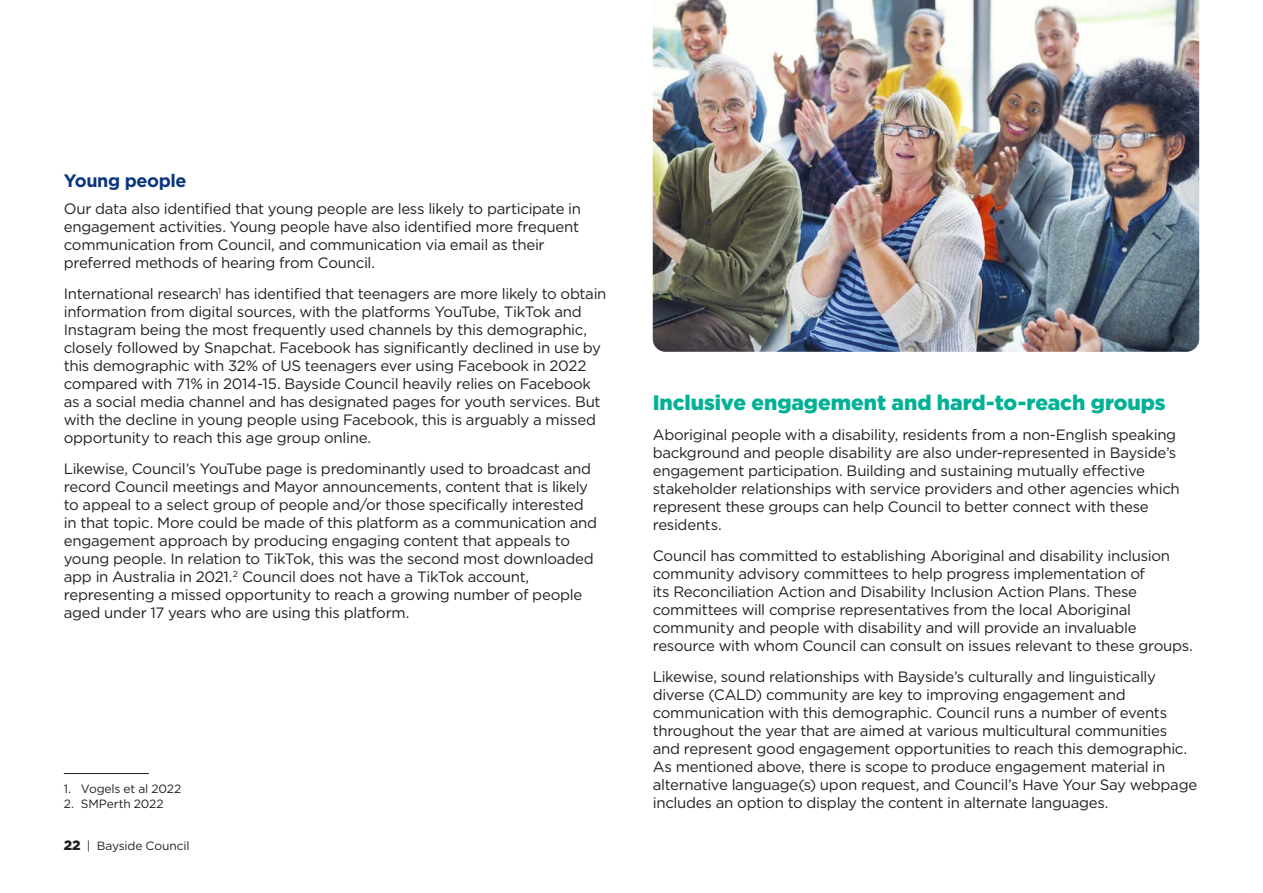
<style>
.page{position:relative;width:1263px;height:893px;background:#fff}
.page>*{position:absolute;margin:0;border:0;box-sizing:border-box;transform-origin:0 0}
.t1{font:900 21px "Gotham";letter-spacing:-.005em;color:#00b195}
.t2{font:700 18px "Gotham";letter-spacing:-.02em;color:#08357c}
.t3{font:15px/18px "Gotham";letter-spacing:-.02em;color:#231f20}
.t4{font:12px "Gotham";letter-spacing:-.01em;color:#231f20}
.s1{font-weight:900;font-size:13.5px}
</style>
<div class="page">
<hr style="left:64px;top:773px;width:85px;height:1px;background:#231f20">
<img style="left:653px;top:0;width:546px;height:352px">
<p class="t2" style="left:64px;top:171px;width:124px">Young people</p>
<p class="t3" style="left:64px;top:199px;width:519px">Our data also identified that young people are less likely to participate in engagement activities. Young people have also identified more frequent communication from Council, and communication via email as their preferred methods of hearing from Council.</p>
<p class="t3" style="left:64px;top:284px;width:544px">International research<sup>1</sup> has identified that teenagers are more likely to obtain information from digital sources, with the platforms YouTube, TikTok and Instagram being the most frequently used channels by this demographic, closely followed by Snapchat. Facebook has significantly declined in use by this demographic with 32% of US teenagers ever using Facebook in 2022 compared with 71% in 2014-15. Bayside Council heavily relies on Facebook as a social media channel and has designated pages for youth services. But with the decline in young people using Facebook, this is arguably a missed opportunity to reach this age group online.</p>
<p class="t3" style="left:64px;top:459px;width:535px">Likewise, Council’s YouTube page is predominantly used to broadcast and record Council meetings and Mayor announcements, content that is likely to appeal to a select group of people and/or those specifically interested in that topic. More could be made of this platform as a communication and engagement approach by producing engaging content that appeals to young people. In relation to TikTok, this was the second most downloaded app in Australia in 2021.<sup>2</sup> Council does not have a TikTok account, representing a missed opportunity to reach a growing number of people aged under 17 years who are using this platform.</p>
<p class="t4" style="left:64px;top:782px;width:119px">1. Vogels et al 2022</p>
<p class="t4" style="left:64px;top:797px;width:101px">2. SMPerth 2022</p>
<p class="t4" style="left:64px;top:839px;width:127px"><span class="s1">22</span> | Bayside Council</p>
<h1 class="t1" style="left:653px;top:390px;width:514px">Inclusive engagement and hard-to-reach groups</h1>
<p class="t3" style="left:653px;top:426px;width:529px">Aboriginal people with a disability, residents from a non-English speaking background and people disability are also under-represented in Bayside’s engagement participation. Building and sustaining mutually effective stakeholder relationships with service providers and other agencies which represent these groups can help Council to better connect with these residents.</p>
<p class="t3" style="left:653px;top:547px;width:542px">Council has committed to establishing Aboriginal and disability inclusion community advisory committees to help progress implementation of<br>its Reconciliation Action and Disability Inclusion Action Plans. These committees will comprise representatives from the local Aboriginal community and people with disability and will provide an invaluable resource with whom Council can consult on issues relevant to these groups.</p>
<p class="t3" style="left:653px;top:667px;width:546px">Likewise, sound relationships with Bayside’s culturally and linguistically diverse (CALD) community are key to improving engagement and communication with this demographic. Council runs a number of events throughout the year that are aimed at various multicultural communities and represent good engagement opportunities to reach this demographic.<br>As mentioned above, there is scope to produce engagement material in alternative language(s) upon request, and Council’s Have Your Say webpage includes an option to display the content in alternate languages.</p>
</div>
